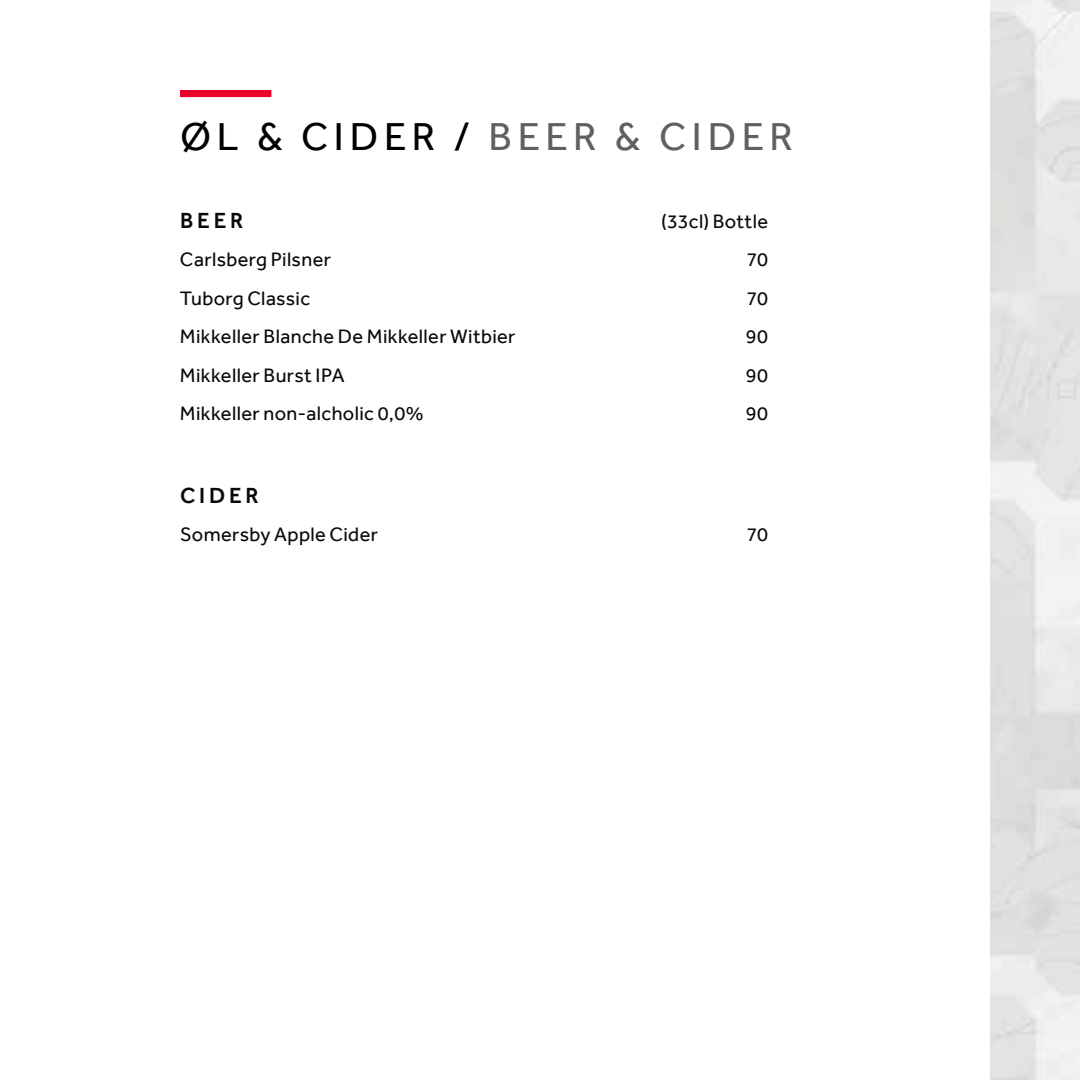
<style>
.page{position:relative;width:1080px;height:1080px;background:#fff}
.page>*{position:absolute;margin:0;border:0;box-sizing:border-box;transform-origin:0 0}
.t1{font:40px "Effra";letter-spacing:.14em;color:#5f6062}
.t2{font:500 22.5px "Effra";letter-spacing:.165em;color:#0b0a0b}
.t3{font:20px "Effra";letter-spacing:.02em;color:#0b0a0b}
.s1{color:#000}
</style>
<div class="page">
<hr style="left:180px;top:94px;width:91px;height:3px;background:#ea0029">
<hr style="left:180px;top:90px;width:91px;height:4px;background:#ea0029">
<h1 class="t1" style="left:180px;top:114px;width:615px"><span class="s1">ØL &amp; CIDER /</span> BEER &amp; CIDER</h1>
<p class="t2" style="left:180px;top:207px;width:65px">BEER</p>
<p class="t3" style="left:661px;top:210px;width:108px">(33cl) Bottle</p>
<p class="t3" style="left:180px;top:248px;width:153px">Carlsberg Pilsner</p>
<p class="t3" style="left:746px;top:248px;width:23px">70</p>
<p class="t3" style="left:180px;top:286px;width:132px">Tuborg Classic</p>
<p class="t3" style="left:746px;top:286px;width:23px">70</p>
<p class="t3" style="left:180px;top:325px;width:337px">Mikkeller Blanche De Mikkeller Witbier</p>
<p class="t3" style="left:746px;top:325px;width:24px">90</p>
<p class="t3" style="left:180px;top:363px;width:166px">Mikkeller Burst IPA</p>
<p class="t3" style="left:746px;top:363px;width:24px">90</p>
<p class="t3" style="left:180px;top:402px;width:245px">Mikkeller non-alcholic 0,0%</p>
<p class="t3" style="left:746px;top:402px;width:24px">90</p>
<p class="t2" style="left:180px;top:482px;width:80px">CIDER</p>
<p class="t3" style="left:180px;top:523px;width:200px">Somersby Apple Cider</p>
<p class="t3" style="left:747px;top:523px;width:23px">70</p>
</div>
